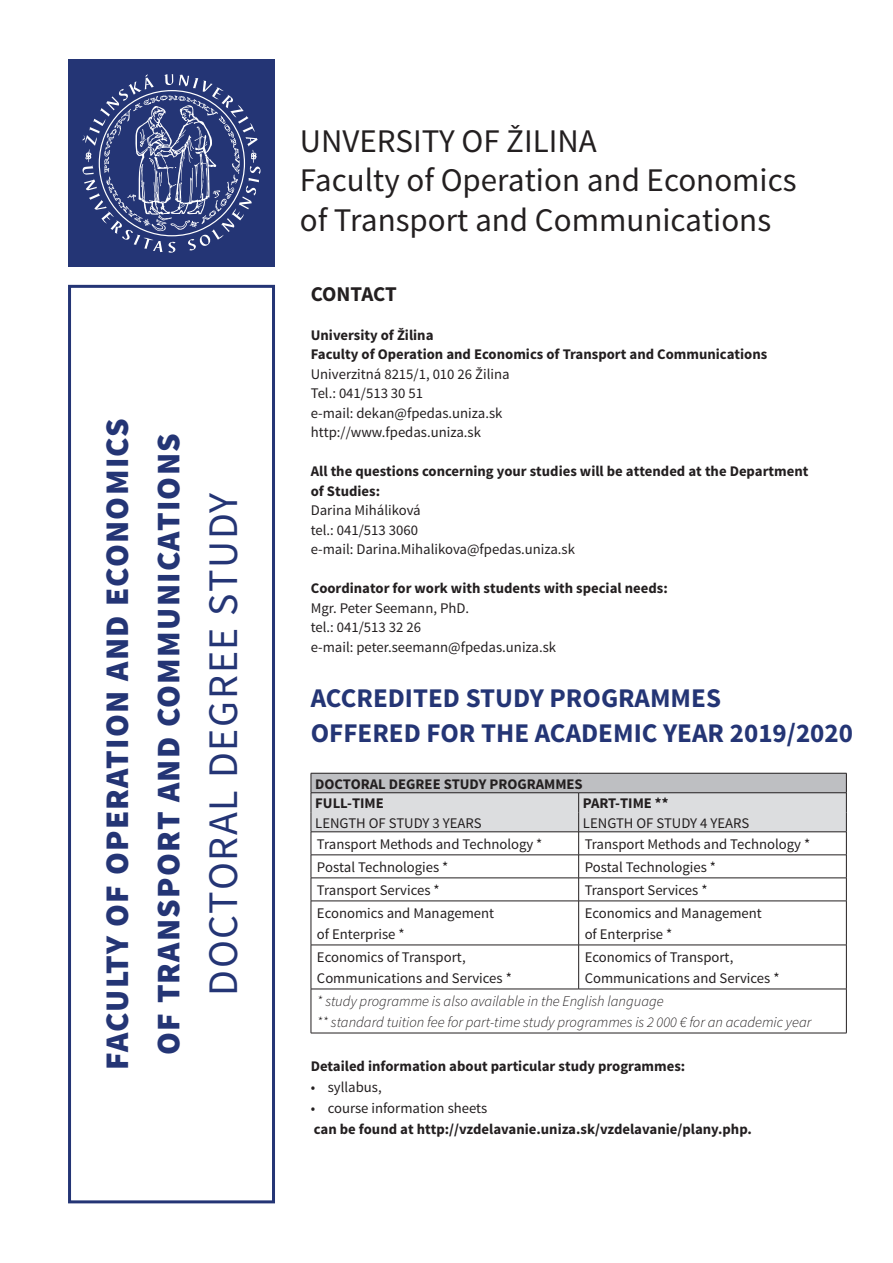
<style>
.page{position:relative;width:893px;height:1263px;background:#fff}
.page>*{position:absolute;margin:0;border:0;box-sizing:border-box;transform-origin:0 0}
.t1{font:42px "Source Sans Pro";letter-spacing:.04em;color:#243575}
.t2{font:33px/39.6px "Source Sans Pro";color:#231f20}
.t3{font:900 33px/51.6px "Source Sans Pro";letter-spacing:.04em;color:#243575;text-align:center}
.t4{font:700 27px/35.4px "Source Sans Pro";color:#243575}
.t5{font:700 21px "Source Sans Pro";letter-spacing:-.01em;color:#231f20}
.t6{font:14.7px/19.5px "Source Sans Pro";color:#231f20}
.t7{font:700 14.7px/19.5px "Source Sans Pro";color:#231f20}
.t8{font:italic 300 14.7px/21px "Source Sans Pro";color:#231f20}
</style>
<div class="page">
<svg style="left:311px;top:773px;width:536px;height:128px"></svg>
<hr style="left:311px;top:901px;width:268px;height:1px;background:#231f20">
<hr style="left:311px;top:901px;width:1px;height:44px;background:#231f20">
<hr style="left:579px;top:901px;width:267px;height:1px;background:#231f20">
<hr style="left:578px;top:901px;width:1px;height:44px;background:#231f20">
<hr style="left:846px;top:901px;width:1px;height:44px;background:#231f20">
<hr style="left:311px;top:945px;width:268px;height:1px;background:#231f20">
<hr style="left:311px;top:945px;width:1px;height:44px;background:#231f20">
<hr style="left:579px;top:945px;width:267px;height:1px;background:#231f20">
<hr style="left:578px;top:945px;width:1px;height:44px;background:#231f20">
<hr style="left:846px;top:945px;width:1px;height:44px;background:#231f20">
<hr style="left:311px;top:989px;width:268px;height:1px;background:#231f20">
<hr style="left:311px;top:989px;width:1px;height:44px;background:#231f20">
<hr style="left:579px;top:989px;width:267px;height:1px;background:#231f20">
<hr style="left:846px;top:989px;width:1px;height:44px;background:#231f20">
<hr style="left:311px;top:1033px;width:535px;height:1px;background:#231f20">
<div style="left:68px;top:60px;width:207px;height:207px;background:#243575"></div>
<svg style="left:82px;top:74px;width:179px;height:179px"></svg>
<div style="left:68px;top:285px;width:207px;height:918px;border:3px solid #243575"></div>
<h2 class="t3" style="left:94px;top:1070px;width:653px;rotate:-90deg">FACULTY OF OPERATION AND ECONOMICS<br>OF TRANSPORT AND COMMUNICATIONS</h2>
<h1 class="t1" style="left:207px;top:995px;width:504px;rotate:-90deg">DOCTORAL DEGREE STUDY</h1>
<h2 class="t2" style="left:300px;top:124px;width:498px">UNVERSITY OF ŽILINA<br>Faculty of Operation and Economics of Transport and Communications</h2>
<h3 class="t5" style="left:311px;top:285px;width:88px">CONTACT</h3>
<p class="t7" style="left:311px;top:326px;width:458px">University of Žilina<br>Faculty of Operation and Economics of Transport and Communications</p>
<p class="t6" style="left:311px;top:365px;width:200px">Univerzitná 8215/1, 010 26 Žilina<br>Tel.: 041/513 30 51<br>e-mail: dekan@fpedas.uniza.sk http://www.fpedas.uniza.sk</p>
<p class="t7" style="left:311px;top:463px;width:499px">All the questions concerning your studies will be attended at the Department of Studies:</p>
<p class="t6" style="left:311px;top:502px;width:266px">Darina Miháliková<br>tel.: 041/513 3060<br>e-mail: Darina.Mihalikova@fpedas.uniza.sk</p>
<p class="t7" style="left:311px;top:580px;width:359px">Coordinator for work with students with special needs:</p>
<p class="t6" style="left:311px;top:599px;width:247px">Mgr. Peter Seemann, PhD.<br>tel.: 041/513 32 26<br>e-mail: peter.seemann@fpedas.uniza.sk</p>
<h3 class="t4" style="left:311px;top:682px;width:544px">ACCREDITED STUDY PROGRAMMES<br>OFFERED FOR THE ACADEMIC YEAR 2019/2020</h3>
<p class="t7" style="left:315px;top:775px;width:269px">DOCTORAL DEGREE STUDY PROGRAMMES<br>FULL-TIME</p>
<p class="t7" style="left:583px;top:794px;width:87px">PART-TIME **</p>
<p class="t6" style="left:315px;top:814px;width:168px">LENGTH OF STUDY 3 YEARS</p>
<p class="t6" style="left:583px;top:814px;width:168px">LENGTH OF STUDY 4 YEARS</p>
<p class="t6" style="left:317px;top:835px;width:227px">Transport Methods and Technology *</p>
<p class="t6" style="left:585px;top:835px;width:227px">Transport Methods and Technology *</p>
<p class="t6" style="left:317px;top:858px;width:133px">Postal Technologies *</p>
<p class="t6" style="left:585px;top:858px;width:133px">Postal Technologies *</p>
<p class="t6" style="left:317px;top:882px;width:124px">Transport Services *</p>
<p class="t6" style="left:585px;top:882px;width:124px">Transport Services *</p>
<p class="t6" style="left:317px;top:904px;width:179px;line-height:21px">Economics and Management of Enterprise *</p>
<p class="t6" style="left:585px;top:904px;width:179px;line-height:21px">Economics and Management of Enterprise *</p>
<p class="t6" style="left:317px;top:948px;width:196px;line-height:21px">Economics of Transport,<br>Communications and Services *</p>
<p class="t6" style="left:585px;top:948px;width:196px;line-height:21px">Economics of Transport,<br>Communications and Services *</p>
<p class="t8" style="left:317px;top:992px;width:496px">* study programme is also available in the English language<br>** standard tuition fee for part-time study programmes is 2 000 € for an academic year</p>
<p class="t7" style="left:311px;top:1058px;width:376px">Detailed information about particular study programmes:</p>
<p class="t6" style="left:311px;top:1079px;width:73px">• syllabus,</p>
<p class="t6" style="left:311px;top:1100px;width:178px">• course information sheets</p>
<p class="t7" style="left:314px;top:1121px;width:440px">can be found at http://vzdelavanie.uniza.sk/vzdelavanie/plany.php.</p>
</div>
